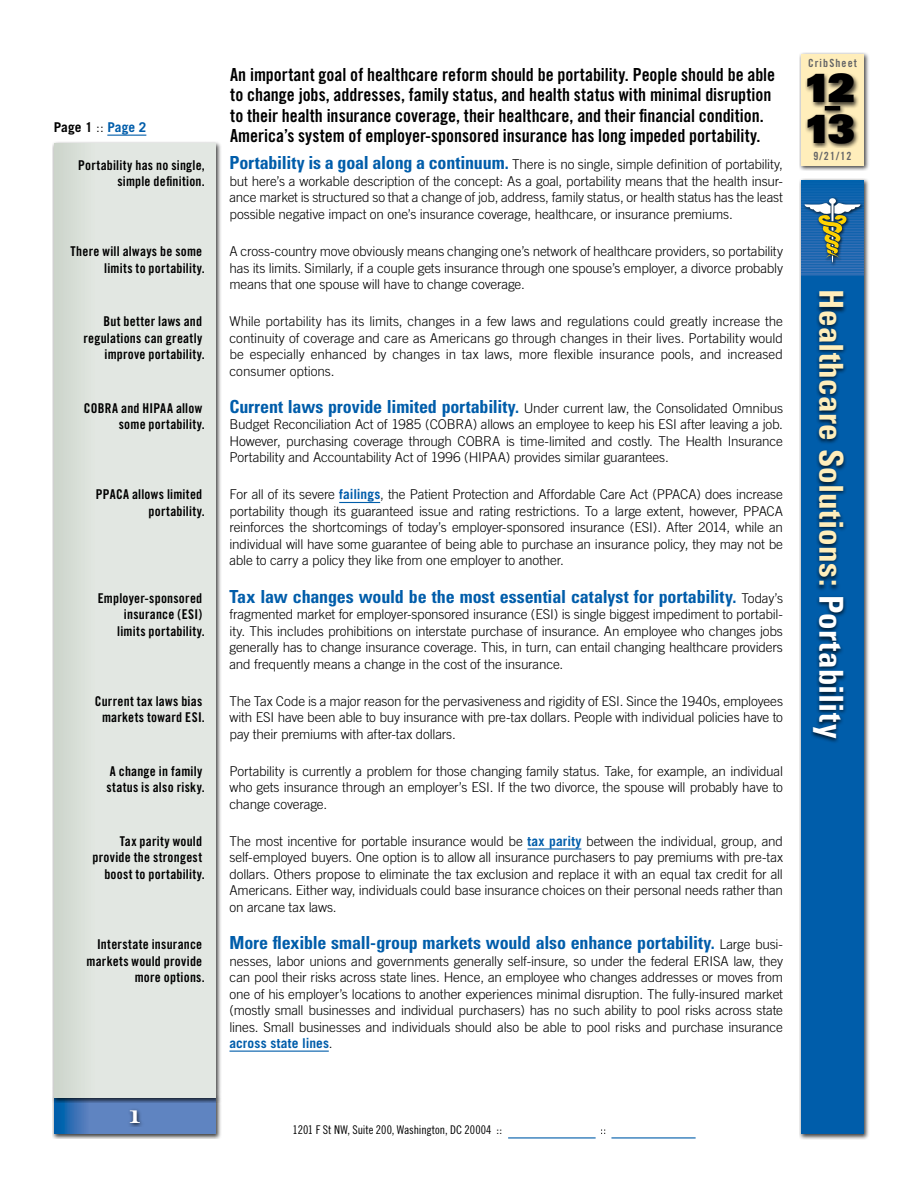
<style>
.page{position:relative;width:918px;height:1188px;background:#fff}
.page>*{position:absolute;margin:0;border:0;box-sizing:border-box;transform-origin:0 0}
.t1{font:900 39px/40.8px "Univers";color:#000}
.t2{font:700 condensed 33px "Univers";letter-spacing:.005em;color:#feb}
.t3{font:18px/20.7px "Trade Gothic Bold Cond Twenty";color:#000}
.t4{font:700 condensed 18px "Univers";letter-spacing:-.01em;color:#005daa}
.t5{font:18px "Numbers Depot";color:#fff}
.t6{font:300 13.5px/16.5px "Trade Gothic";letter-spacing:-.015em;color:#000;text-align:justify}
.t7{font:13.5px/16.5px "Trade Gothic Bold Cond Twenty";letter-spacing:.015em;color:#000;text-align:right}
.t8{font:700 13.5px "Trade Gothic";letter-spacing:.005em;color:#000}
.t9{font:12px "Trade Gothic Cond Eighteen";letter-spacing:-.005em;color:#000}
.t10{font:11.25px "Trade Gothic Bold Cond Twenty";letter-spacing:.1em;color:#636466}
.s1{font-weight:300}
.s2{color:#005daa}
.s3{font-family:"Univers";font-weight:700;font-stretch:condensed;font-size:18px;color:#005daa}
.s4{font-weight:700;color:#005daa}
.s5{font-family:"Trade Gothic";font-weight:300;font-stretch:normal;font-size:13.5px;color:#000}
.s6{color:#fff}
</style>
<div class="page">
<hr style="left:339px;top:502px;width:41px;height:1px;background:#005daa">
<hr style="left:527px;top:848px;width:54px;height:2px;background:#005daa">
<hr style="left:230px;top:1051px;width:99px;height:1px;background:#005daa">
<hr style="left:107px;top:135px;width:39px;height:1px;background:#005daa">
<div style="left:52px;top:1096px;width:169px;height:43px;background:#000;opacity:.75"></div>
<svg style="left:54px;top:1103px;width:162px;height:31px;background:#527ebd"></svg>
<div style="left:127px;top:1108px;width:18px;height:19px;background:#000;opacity:.75"></div>
<div style="left:52px;top:142px;width:169px;height:961px;background:#000;opacity:.75"></div>
<div style="left:54px;top:144px;width:162px;height:954px;background:linear-gradient(to right,#d8dfd7,#e6eae6)"></div>
<div style="left:799px;top:178px;width:70px;height:962px;background:#000;opacity:.75"></div>
<div style="left:801px;top:180px;width:63px;height:954px;background:#005daa"></div>
<div style="left:811px;top:292px;width:36px;height:453px;background:#000;opacity:.75"></div>
<div style="left:799px;top:52px;width:70px;height:118px;background:#000;opacity:.75"></div>
<div style="left:801px;top:54px;width:63px;height:111px;background:#feb"></div>
<div style="left:805px;top:73px;width:54px;height:75px;background:#000;opacity:.75"></div>
<hr style="left:825px;top:106px;width:15px;height:4px;background:#000">
<hr style="left:801px;top:276px;width:63px;height:1px;background:#4777b9">
<hr style="left:801px;top:274px;width:63px;height:1px;background:#4676b9">
<hr style="left:801px;top:273px;width:63px;height:1px;background:#4676b9">
<hr style="left:801px;top:271px;width:63px;height:1px;background:#4576b9">
<hr style="left:801px;top:270px;width:63px;height:1px;background:#4475b8">
<hr style="left:801px;top:268px;width:63px;height:1px;background:#4375b8">
<hr style="left:801px;top:194px;width:63px;height:1px;background:#1668b0">
<hr style="left:801px;top:193px;width:63px;height:1px;background:#1467b0">
<hr style="left:801px;top:191px;width:63px;height:1px;background:#1267b0">
<hr style="left:801px;top:190px;width:63px;height:1px;background:#1167b0">
<hr style="left:801px;top:188px;width:63px;height:1px;background:#0f66af">
<hr style="left:801px;top:186px;width:63px;height:1px;background:#0c66af">
<hr style="left:801px;top:185px;width:63px;height:1px;background:#0966af">
<hr style="left:801px;top:183px;width:63px;height:1px;background:#0765af">
<hr style="left:801px;top:182px;width:63px;height:1px;background:#0465af">
<hr style="left:801px;top:180px;width:63px;height:1px;background:#0165af">
<img style="left:801px;top:196px;width:63px;height:71px">
<svg style="left:804px;top:198px;width:57px;height:64px;background:#517e96"></svg>
<hr style="left:508px;top:1137px;width:88px;height:1px;background:#005daa">
<hr style="left:611px;top:1137px;width:85px;height:1px;background:#005daa">
<p class="t8" style="left:54px;top:119px;width:94px">Page 1 <span class="s1">::</span> <span class="s2">Page 2</span></p>
<p class="t7" style="left:78px;top:156px;width:128px">Portability has no single, simple definition.</p>
<p class="t7" style="left:71px;top:243px;width:136px">There will always be some limits to portability.</p>
<p class="t7" style="left:83px;top:313px;width:123px">But better laws and regulations can greatly improve portability.</p>
<p class="t7" style="left:84px;top:400px;width:122px">COBRA and HIPAA allow some portability.</p>
<p class="t7" style="left:96px;top:486px;width:111px">PPACA allows limited portability.</p>
<p class="t7" style="left:98px;top:589px;width:109px">Employer-sponsored insurance (ESI) limits portability.</p>
<p class="t7" style="left:95px;top:693px;width:112px;text-align:center">Current tax laws bias markets toward ESI.</p>
<p class="t7" style="left:106px;top:763px;width:100px;text-align:left">A change in family status is also risky.</p>
<p class="t7" style="left:92px;top:833px;width:114px">Tax parity would provide the strongest boost to portability.</p>
<p class="t7" style="left:86px;top:936px;width:120px">Interstate insurance markets would provide more options.</p>
<h3 class="t5" style="left:129px;top:1107px;width:13px">1</h3>
<p class="t3" style="left:230px;top:64px;width:547px">An important goal of healthcare reform should be portability. People should be able to change jobs, addresses, family status, and health status with minimal disruption to their health insurance coverage, their healthcare, and their financial condition.<br>America’s system of employer-sponsored insurance has long impeded portability.</p>
<p class="t6" style="left:230px;top:156px;width:555px"><span class="s3">Portability is a goal along a continuum.</span> There is no single, simple definition of portability, but here’s a workable description of the concept: As a goal, portability means that the health insur&shy;ance market is structured so that a change of job, address, family status, or health status has the least possible negative impact on one’s insurance coverage, healthcare, or insurance premiums.</p>
<p class="t6" style="left:230px;top:243px;width:555px">A cross-country move obviously means changing one’s network of healthcare providers, so portability has its limits. Similarly, if a couple gets insurance through one spouse’s employer, a divorce probably means that one spouse will have to change coverage.</p>
<p class="t6" style="left:230px;top:313px;width:555px">While portability has its limits, changes in a few laws and regulations could greatly increase the continuity of coverage and care as Americans go through changes in their lives. Portability would be especially enhanced by changes in tax laws, more flexible insurance pools, and increased consumer options.</p>
<p class="t6" style="left:229px;top:400px;width:555px"><span class="s3">Current laws provide limited portability.</span> Under current law, the Consolidated Omnibus Budget Reconciliation Act of 1985 (COBRA) allows an employee to keep his ESI after leaving a job.<br>However, purchasing coverage through COBRA is time-limited and costly. The Health Insurance Portability and Accountability Act of 1996 (HIPAA) provides similar guarantees.</p>
<p class="t6" style="left:229px;top:486px;width:555px">For all of its severe <span class="s4">failings</span>, the Patient Protection and Affordable Care Act (PPACA) does increase portability though its guaranteed issue and rating restrictions. To a large extent, however, PPACA reinforces the shortcomings of today’s employer-sponsored insurance (ESI). After 2014, while an individual will have some guarantee of being able to purchase an insurance policy, they may not be able to carry a policy they like from one employer to another.</p>
<h3 class="t4" style="left:230px;top:585px;width:555px">Tax law changes would be the most essential catalyst for portability. <span class="s5">Today’s</span></h3>
<p class="t6" style="left:229px;top:606px;width:555px">fragmented market for employer-sponsored insurance (ESI) is single biggest impediment to portabil&shy;ity. This includes prohibitions on interstate purchase of insurance. An employee who changes jobs generally has to change insurance coverage. This, in turn, can entail changing healthcare providers and frequently means a change in the cost of the insurance.</p>
<p class="t6" style="left:229px;top:693px;width:555px">The Tax Code is a major reason for the pervasiveness and rigidity of ESI. Since the 1940s, employees with ESI have been able to buy insurance with pre-tax dollars. People with individual policies have to pay their premiums with after-tax dollars.</p>
<p class="t6" style="left:229px;top:763px;width:555px">Portability is currently a problem for those changing family status. Take, for example, an individual who gets insurance through an employer’s ESI. If the two divorce, the spouse will probably have to change coverage.</p>
<p class="t6" style="left:229px;top:833px;width:555px">The most incentive for portable insurance would be <span class="s4">tax parity</span> between the individual, group, and self-employed buyers. One option is to allow all insurance purchasers to pay premiums with pre-tax dollars. Others propose to eliminate the tax exclusion and replace it with an equal tax credit for all Americans. Either way, individuals could base insurance choices on their personal needs rather than on arcane tax laws.</p>
<h3 class="t4" style="left:230px;top:932px;width:555px">More flexible small-group markets would also enhance portability. <span class="s5">Large busi-</span></h3>
<p class="t6" style="left:230px;top:952px;width:555px">nesses, labor unions and governments generally self-insure, so under the federal ERISA law, they can pool their risks across state lines. Hence, an employee who changes addresses or moves from one of his employer’s locations to another experiences minimal disruption. The fully-insured market (mostly small businesses and individual purchasers) has no such ability to pool risks across state lines. Small businesses and individuals should also be able to pool risks and purchase insurance <span class="s4">across state lines</span>.</p>
<p class="t10" style="left:808px;top:57px;width:50px">CribSheet</p>
<h1 class="t1" style="left:804px;top:67px;width:53px">12<br>13</h1>
<p class="t10" style="left:814px;top:149px;width:39px">9/21/12</p>
<h2 class="t2" style="left:851px;top:289px;width:450px;rotate:90deg">Healthcare Solutions: <span class="s6">Portability</span></h2>
<p class="t9" style="left:293px;top:1123px;width:211px">1201 F St NW, Suite 200, Washington, DC 20004 ::</p>
</div>
